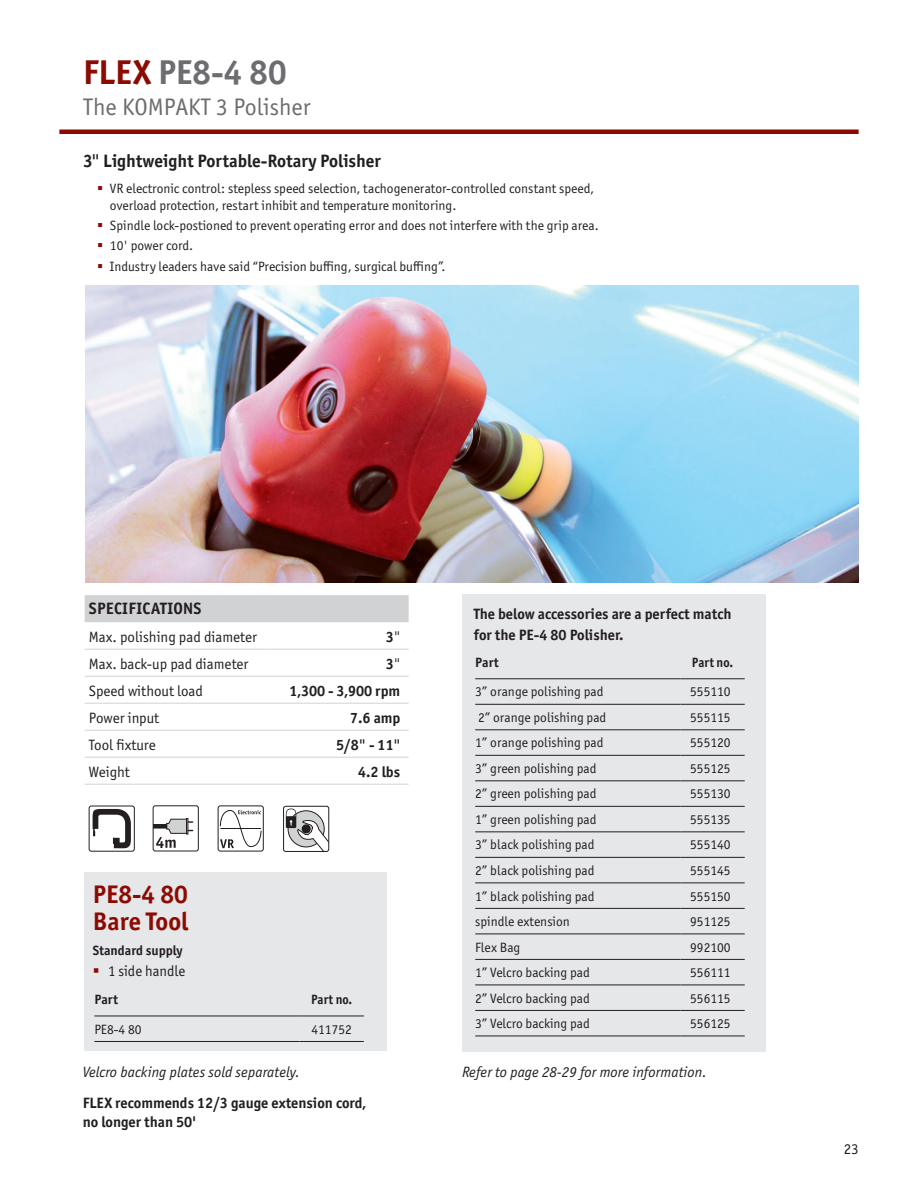
<style>
.page{position:relative;width:918px;height:1188px;background:#fff}
.page>*{position:absolute;margin:0;border:0;box-sizing:border-box;transform-origin:0 0}
.t1{font:700 34.5px "Officina Sans ITC Pro";color:#6c6d70}
.Produktbezeichnung{font:700 25.5px "Officina Sans ITC Pro";color:#8b0a02}
.t2{font:24px "Officina Sans ITC Pro";color:#6c6d70}
.ZAB_12pt{font:700 18px "Officina Sans ITC Pro";color:#231f20}
.t3{font:700 16.5px "Officina Sans ITC Pro";letter-spacing:.015em;color:#231f20}
.Text{font:700 15px/19.5px "Officina Sans ITC Pro";color:#231f20}
.ZAB_8pt{font:15px "Officina Sans ITC Pro";color:#231f20}
.Aufzaehlung_3mm_einz{font:italic 15px "Officina Sans ITC Pro";letter-spacing:.005em;color:#231f20}
.ZAB_8pt_rechtsbündig{font:700 15px "Officina Sans ITC Pro";color:#231f20}
.Bestell-Nr{font:13.5px "Officina Sans ITC Pro";color:#231f20}
.Aufzaehlung_3mm_einz-2{font:13.5px/16.5px "Officina Sans ITC Pro";color:#231f20}
.Text-2{font:700 13.5px "Officina Sans ITC Pro";color:#231f20}
.Text-3{font:700 13.5px "Officina Sans ITC Pro";color:#231f20;scale:.93 1}
.s1{color:#8b0a02}
.s2{font-family:"Helvetica Neue LT Std";font-weight:500;font-stretch:condensed}
.s3{font-family:"Helvetica Neue LT Std";font-weight:400;font-stretch:condensed}
.s4{font-family:"Helvetica Neue LT Pro"}
</style>
<div class="page">
<img style="left:85px;top:286px;width:774px;height:296px">
<div style="left:153px;top:805px;width:46px;height:46px;border:1px solid #231f20;border-radius:2px"></div>
<svg style="left:153px;top:818px;width:40px;height:30px"></svg>
<svg style="left:217px;top:805px;width:47px;height:47px"></svg>
<div style="left:89px;top:806px;width:46px;height:46px;border:1px solid #231f20;border-radius:2px"></div>
<svg style="left:93px;top:809px;width:38px;height:40px"></svg>
<div style="left:283px;top:806px;width:46px;height:46px;border:1px solid #231f20;border-radius:2px"></div>
<svg style="left:286px;top:809px;width:43px;height:42px"></svg>
<div style="left:85px;top:595px;width:324px;height:27px;background:#d1d2d4"></div>
<hr style="left:85px;top:649px;width:181px;height:1px;background:#d1d2d4">
<hr style="left:266px;top:649px;width:143px;height:1px;background:#d1d2d4">
<hr style="left:85px;top:676px;width:181px;height:1px;background:#d1d2d4">
<hr style="left:266px;top:676px;width:143px;height:1px;background:#d1d2d4">
<hr style="left:85px;top:703px;width:181px;height:1px;background:#d1d2d4">
<hr style="left:266px;top:703px;width:143px;height:1px;background:#d1d2d4">
<hr style="left:85px;top:730px;width:181px;height:1px;background:#d1d2d4">
<hr style="left:266px;top:730px;width:143px;height:1px;background:#d1d2d4">
<hr style="left:85px;top:757px;width:181px;height:1px;background:#d1d2d4">
<hr style="left:266px;top:757px;width:143px;height:1px;background:#d1d2d4">
<hr style="left:85px;top:784px;width:181px;height:1px;background:#d1d2d4">
<hr style="left:266px;top:784px;width:143px;height:1px;background:#d1d2d4">
<hr style="left:59px;top:130px;width:800px;height:4px;background:#8b0a02">
<div style="left:84px;top:872px;width:303px;height:179px;background:#e6e7e9"></div>
<hr style="left:94px;top:1016px;width:206px;height:1px;background:#231f20">
<hr style="left:300px;top:1016px;width:64px;height:1px;background:#231f20">
<hr style="left:94px;top:1041px;width:206px;height:1px;background:#231f20">
<hr style="left:300px;top:1041px;width:64px;height:1px;background:#231f20">
<div style="left:462px;top:594px;width:304px;height:457px;background:#e6e7e9"></div>
<hr style="left:475px;top:679px;width:205px;height:1px;background:#231f20">
<hr style="left:680px;top:679px;width:65px;height:1px;background:#231f20">
<hr style="left:475px;top:704px;width:205px;height:1px;background:#231f20">
<hr style="left:680px;top:704px;width:65px;height:1px;background:#231f20">
<hr style="left:475px;top:730px;width:205px;height:1px;background:#231f20">
<hr style="left:680px;top:730px;width:65px;height:1px;background:#231f20">
<hr style="left:475px;top:755px;width:205px;height:1px;background:#231f20">
<hr style="left:680px;top:755px;width:65px;height:1px;background:#231f20">
<hr style="left:475px;top:781px;width:205px;height:1px;background:#231f20">
<hr style="left:680px;top:781px;width:65px;height:1px;background:#231f20">
<hr style="left:475px;top:806px;width:205px;height:1px;background:#231f20">
<hr style="left:680px;top:806px;width:65px;height:1px;background:#231f20">
<hr style="left:475px;top:832px;width:205px;height:1px;background:#231f20">
<hr style="left:680px;top:832px;width:65px;height:1px;background:#231f20">
<hr style="left:475px;top:857px;width:205px;height:1px;background:#231f20">
<hr style="left:680px;top:857px;width:65px;height:1px;background:#231f20">
<hr style="left:475px;top:883px;width:205px;height:1px;background:#231f20">
<hr style="left:680px;top:883px;width:65px;height:1px;background:#231f20">
<hr style="left:475px;top:908px;width:205px;height:1px;background:#231f20">
<hr style="left:680px;top:908px;width:65px;height:1px;background:#231f20">
<hr style="left:475px;top:934px;width:205px;height:1px;background:#231f20">
<hr style="left:680px;top:934px;width:65px;height:1px;background:#231f20">
<hr style="left:475px;top:959px;width:205px;height:1px;background:#231f20">
<hr style="left:680px;top:959px;width:65px;height:1px;background:#231f20">
<hr style="left:475px;top:985px;width:205px;height:1px;background:#231f20">
<hr style="left:680px;top:985px;width:65px;height:1px;background:#231f20">
<hr style="left:475px;top:1010px;width:205px;height:1px;background:#231f20">
<hr style="left:680px;top:1010px;width:65px;height:1px;background:#231f20">
<hr style="left:475px;top:1036px;width:205px;height:1px;background:#231f20">
<hr style="left:680px;top:1036px;width:65px;height:1px;background:#231f20">
<p class="t1" style="left:83px;top:51px;width:205px"><span class="s1">FLEX</span> PE8-4 80</p>
<p class="t2" style="left:83px;top:93px;width:229px">The KOMPAKT 3 Polisher</p>
<p class="ZAB_12pt" style="left:83px;top:150px;width:299px">3<span class="s2">"</span> Lightweight Portable-Rotary Polisher</p>
<p class="Aufzaehlung_3mm_einz-2" style="left:110px;top:181px;width:486px">VR electronic control: stepless speed selection, tachogenerator-controlled constant speed, overload protection, restart inhibit and temperature monitoring.</p>
<p class="Aufzaehlung_3mm_einz-2" style="left:110px;top:217px;width:490px">Spindle lock-postioned to prevent operating error and does not interfere with the grip area.</p>
<p class="Aufzaehlung_3mm_einz-2" style="left:110px;top:238px;width:85px">10' power cord.</p>
<p class="Aufzaehlung_3mm_einz-2" style="left:110px;top:258px;width:337px">Industry leaders have said “Precision buffing, surgical buffing”.</p>
<p class="t3" style="left:89px;top:599px;width:114px">SPECIFICATIONS</p>
<p class="ZAB_8pt" style="left:89px;top:628px;width:170px">Max. polishing pad diameter</p>
<p class="ZAB_8pt_rechtsbündig" style="left:386px;top:628px;width:16px">3<span class="s3">"</span></p>
<p class="ZAB_8pt" style="left:89px;top:655px;width:161px">Max. back-up pad diameter</p>
<p class="ZAB_8pt_rechtsbündig" style="left:386px;top:655px;width:16px">3<span class="s3">"</span></p>
<p class="ZAB_8pt" style="left:89px;top:682px;width:116px">Speed without load</p>
<p class="ZAB_8pt_rechtsbündig" style="left:289px;top:682px;width:112px">1,300 - 3,900 rpm</p>
<p class="ZAB_8pt" style="left:89px;top:709px;width:72px">Power input</p>
<p class="ZAB_8pt_rechtsbündig" style="left:350px;top:709px;width:52px">7.6 amp</p>
<p class="ZAB_8pt" style="left:89px;top:736px;width:68px">Tool fixture</p>
<p class="ZAB_8pt_rechtsbündig" style="left:336px;top:736px;width:65px">5/8<span class="s2">"</span> - 11<span class="s2">"</span></p>
<p class="ZAB_8pt" style="left:89px;top:763px;width:43px">Weight</p>
<p class="ZAB_8pt_rechtsbündig" style="left:358px;top:763px;width:43px">4.2 lbs</p>
<p class="Produktbezeichnung" style="left:93px;top:878px;width:96px">PE8-4 80</p>
<p class="Produktbezeichnung" style="left:93px;top:905px;width:97px">Bare Tool</p>
<p class="Text-2" style="left:93px;top:942px;width:91px">Standard supply</p>
<p class="ZAB_8pt" style="left:108px;top:962px;width:79px">1 side handle</p>
<p class="Text-2" style="left:94px;top:992px;width:25px">Part</p>
<p class="Text-3" style="left:311px;top:992px;width:46px">Part no.</p>
<p class="Bestell-Nr" style="left:94px;top:1021px;width:49px">PE8-4 80</p>
<p class="Bestell-Nr" style="left:311px;top:1021px;width:42px">411752</p>
<p class="Text" style="left:474px;top:603px;width:259px;line-height:21px">The below accessories are a perfect match for the PE-4 80 Polisher.</p>
<p class="Text-2" style="left:475px;top:654px;width:25px">Part</p>
<p class="Text-3" style="left:692px;top:654px;width:46px">Part no.</p>
<p class="Bestell-Nr" style="left:475px;top:684px;width:130px">3” orange polishing pad</p>
<p class="Bestell-Nr" style="left:690px;top:684px;width:42px">555110</p>
<p class="Bestell-Nr" style="left:478px;top:709px;width:130px">2” orange polishing pad</p>
<p class="Bestell-Nr" style="left:690px;top:709px;width:42px">555115</p>
<p class="Bestell-Nr" style="left:475px;top:735px;width:130px">1” orange polishing pad</p>
<p class="Bestell-Nr" style="left:690px;top:735px;width:42px">555120</p>
<p class="Bestell-Nr" style="left:475px;top:760px;width:123px">3” green polishing pad</p>
<p class="Bestell-Nr" style="left:690px;top:760px;width:42px">555125</p>
<p class="Bestell-Nr" style="left:475px;top:786px;width:123px">2” green polishing pad</p>
<p class="Bestell-Nr" style="left:690px;top:786px;width:42px">555130</p>
<p class="Bestell-Nr" style="left:475px;top:811px;width:123px">1” green polishing pad</p>
<p class="Bestell-Nr" style="left:690px;top:811px;width:42px">555135</p>
<p class="Bestell-Nr" style="left:475px;top:837px;width:121px">3” black polishing pad</p>
<p class="Bestell-Nr" style="left:690px;top:837px;width:42px">555140</p>
<p class="Bestell-Nr" style="left:475px;top:863px;width:121px">2” black polishing pad</p>
<p class="Bestell-Nr" style="left:690px;top:863px;width:42px">555145</p>
<p class="Bestell-Nr" style="left:475px;top:888px;width:121px">1” black polishing pad</p>
<p class="Bestell-Nr" style="left:690px;top:888px;width:42px">555150</p>
<p class="Bestell-Nr" style="left:475px;top:914px;width:96px">spindle extension</p>
<p class="Bestell-Nr" style="left:690px;top:914px;width:42px">951125</p>
<p class="Bestell-Nr" style="left:475px;top:939px;width:47px">Flex Bag</p>
<p class="Bestell-Nr" style="left:690px;top:939px;width:42px">992100</p>
<p class="Bestell-Nr" style="left:475px;top:965px;width:116px">1” Velcro backing pad</p>
<p class="Bestell-Nr" style="left:690px;top:965px;width:42px">556111</p>
<p class="Bestell-Nr" style="left:475px;top:990px;width:116px">2” Velcro backing pad</p>
<p class="Bestell-Nr" style="left:690px;top:990px;width:42px">556115</p>
<p class="Bestell-Nr" style="left:475px;top:1016px;width:116px">3” Velcro backing pad</p>
<p class="Bestell-Nr" style="left:690px;top:1016px;width:42px">556125</p>
<p class="Aufzaehlung_3mm_einz" style="left:83px;top:1064px;width:219px">Velcro backing plates sold separately.</p>
<p class="Aufzaehlung_3mm_einz" style="left:462px;top:1064px;width:246px">Refer to page 28-29 for more information.</p>
<p class="Text" style="left:83px;top:1093px;width:285px">FLEX recommends 12/3 gauge extension cord, no longer than 50<span class="s4">'</span></p>
<p class="ZAB_8pt" style="left:844px;top:1140px;width:16px">23</p>
</div>
